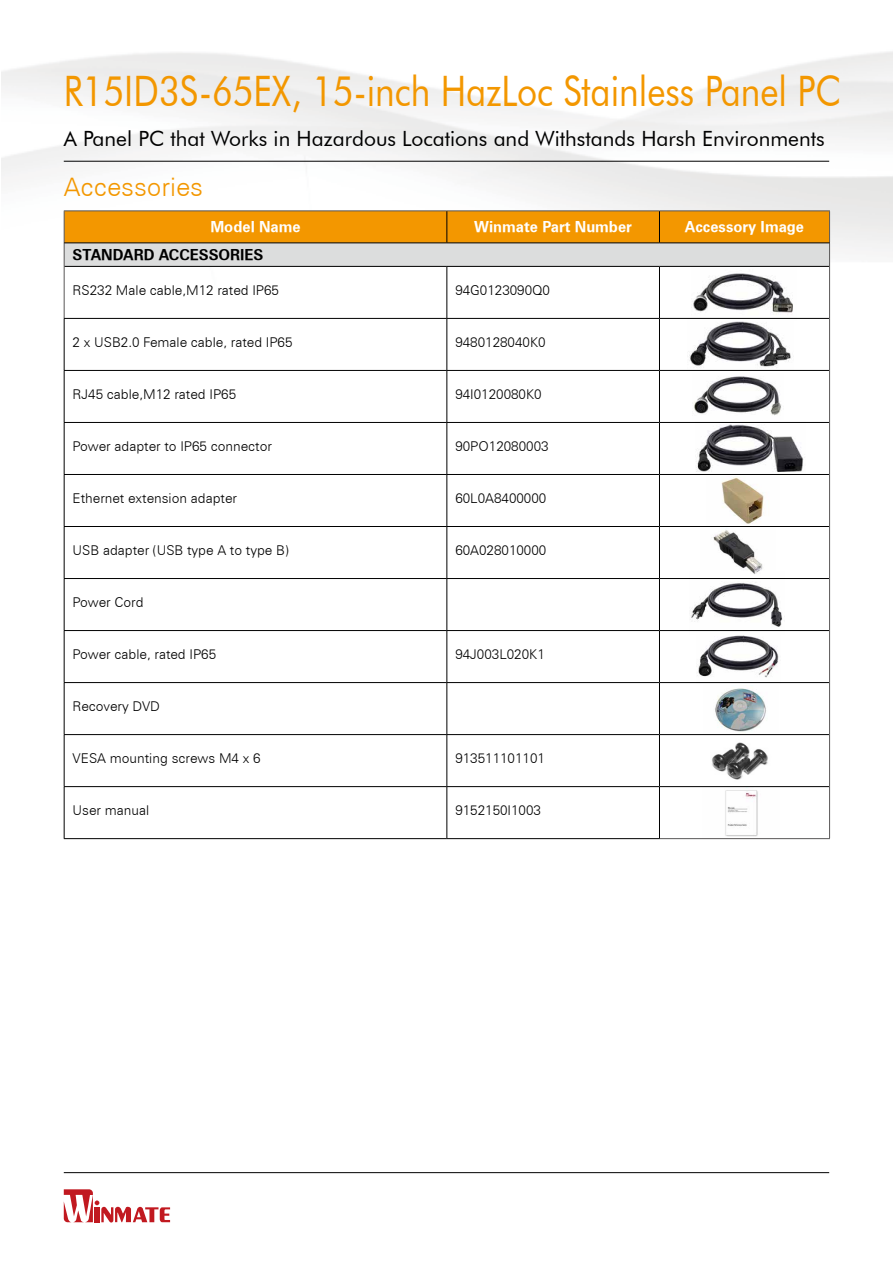
<style>
.page{position:relative;width:893px;height:1263px;background:#fff}
.page>*{position:absolute;margin:0;border:0;box-sizing:border-box;transform-origin:0 0}
.t1{font:42px "Futura BT";color:#f39700;scale:.84 1}
.t2{font:300 25.5px "Zurich BT";color:#f39700}
.t3{font:21px "Futura BT";color:#000}
.t4{font:15px "Zurich Bold BT";color:#fff}
.t5{font:15px "Zurich Bold BT";color:#000}
.t6{font:300 13.5px "Zurich BT";color:#000}
</style>
<div class="page">
<svg style="left:64px;top:1189px;width:106px;height:33px"></svg>
<hr style="left:64px;top:1172px;width:765px;height:1px;background:#000">
<hr style="left:64px;top:161px;width:765px;height:1px;background:#000">
<img style="left:725px;top:790px;width:33px;height:47px">
<img style="left:712px;top:742px;width:56px;height:38px">
<img style="left:696px;top:635px;width:84px;height:49px">
<img style="left:689px;top:582px;width:96px;height:50px">
<img style="left:713px;top:530px;width:50px;height:44px">
<img style="left:721px;top:477px;width:43px;height:47px">
<img style="left:695px;top:421px;width:111px;height:51px">
<img style="left:693px;top:376px;width:88px;height:40px">
<img style="left:688px;top:321px;width:103px;height:46px">
<img style="left:692px;top:269px;width:104px;height:49px">
<hr style="left:64px;top:210px;width:383px;height:1px;background:#595757">
<hr style="left:447px;top:210px;width:212px;height:1px;background:#595757">
<hr style="left:659px;top:210px;width:171px;height:1px;background:#595757">
<svg style="left:64px;top:211px;width:766px;height:55px;background:#e5b25c"></svg>
<hr style="left:64px;top:266px;width:1px;height:52px;background:#595757">
<hr style="left:829px;top:266px;width:1px;height:52px;background:#595757">
<hr style="left:829px;top:318px;width:1px;height:52px;background:#595757">
<hr style="left:829px;top:370px;width:1px;height:52px;background:#595757">
<hr style="left:829px;top:422px;width:1px;height:52px;background:#595757">
<hr style="left:829px;top:474px;width:1px;height:52px;background:#595757">
<hr style="left:829px;top:526px;width:1px;height:52px;background:#595757">
<hr style="left:829px;top:578px;width:1px;height:52px;background:#595757">
<hr style="left:829px;top:630px;width:1px;height:52px;background:#595757">
<hr style="left:829px;top:682px;width:1px;height:53px;background:#595757">
<hr style="left:829px;top:735px;width:1px;height:52px;background:#595757">
<hr style="left:829px;top:787px;width:1px;height:51px;background:#595757">
<hr style="left:660px;top:838px;width:170px;height:1px;background:#595757">
<hr style="left:446px;top:211px;width:1px;height:31px;background:#000">
<hr style="left:659px;top:211px;width:1px;height:31px;background:#000">
<hr style="left:64px;top:242px;width:383px;height:1px;background:#000">
<hr style="left:447px;top:242px;width:212px;height:1px;background:#000">
<hr style="left:659px;top:242px;width:171px;height:1px;background:#000">
<hr style="left:65px;top:266px;width:382px;height:1px;background:#000">
<hr style="left:447px;top:266px;width:212px;height:1px;background:#000">
<hr style="left:446px;top:267px;width:1px;height:51px;background:#000">
<hr style="left:659px;top:266px;width:170px;height:1px;background:#000">
<hr style="left:659px;top:267px;width:1px;height:51px;background:#000">
<hr style="left:446px;top:319px;width:1px;height:51px;background:#000">
<hr style="left:659px;top:318px;width:170px;height:1px;background:#000">
<hr style="left:64px;top:370px;width:383px;height:1px;background:#000">
<hr style="left:447px;top:370px;width:212px;height:1px;background:#000">
<hr style="left:446px;top:371px;width:1px;height:51px;background:#000">
<hr style="left:659px;top:370px;width:170px;height:1px;background:#000">
<hr style="left:64px;top:422px;width:383px;height:1px;background:#000">
<hr style="left:447px;top:422px;width:212px;height:1px;background:#000">
<hr style="left:446px;top:423px;width:1px;height:51px;background:#000">
<hr style="left:659px;top:422px;width:170px;height:1px;background:#000">
<hr style="left:64px;top:474px;width:383px;height:1px;background:#000">
<hr style="left:447px;top:474px;width:212px;height:1px;background:#000">
<hr style="left:446px;top:475px;width:1px;height:51px;background:#000">
<hr style="left:659px;top:474px;width:170px;height:1px;background:#000">
<hr style="left:64px;top:526px;width:383px;height:1px;background:#000">
<hr style="left:447px;top:526px;width:212px;height:1px;background:#000">
<hr style="left:446px;top:527px;width:1px;height:51px;background:#000">
<hr style="left:659px;top:526px;width:170px;height:1px;background:#000">
<hr style="left:64px;top:578px;width:383px;height:1px;background:#000">
<hr style="left:447px;top:578px;width:212px;height:1px;background:#000">
<hr style="left:446px;top:579px;width:1px;height:51px;background:#000">
<hr style="left:659px;top:578px;width:170px;height:1px;background:#000">
<hr style="left:64px;top:630px;width:383px;height:1px;background:#000">
<hr style="left:447px;top:630px;width:212px;height:1px;background:#000">
<hr style="left:446px;top:631px;width:1px;height:51px;background:#000">
<hr style="left:659px;top:630px;width:170px;height:1px;background:#000">
<hr style="left:64px;top:682px;width:383px;height:1px;background:#000">
<hr style="left:447px;top:682px;width:212px;height:1px;background:#000">
<hr style="left:446px;top:683px;width:1px;height:51px;background:#000">
<hr style="left:659px;top:682px;width:170px;height:1px;background:#000">
<hr style="left:64px;top:734px;width:383px;height:1px;background:#000">
<hr style="left:447px;top:734px;width:212px;height:1px;background:#000">
<hr style="left:446px;top:735px;width:1px;height:51px;background:#000">
<hr style="left:659px;top:734px;width:170px;height:1px;background:#000">
<hr style="left:64px;top:786px;width:383px;height:1px;background:#000">
<hr style="left:447px;top:786px;width:212px;height:1px;background:#000">
<hr style="left:446px;top:787px;width:1px;height:51px;background:#000">
<hr style="left:659px;top:786px;width:170px;height:1px;background:#000">
<hr style="left:64px;top:318px;width:383px;height:1px;background:#000">
<hr style="left:64px;top:319px;width:1px;height:51px;background:#000">
<hr style="left:447px;top:318px;width:212px;height:1px;background:#000">
<hr style="left:659px;top:319px;width:1px;height:51px;background:#000">
<hr style="left:64px;top:371px;width:1px;height:51px;background:#000">
<hr style="left:659px;top:371px;width:1px;height:51px;background:#000">
<hr style="left:64px;top:423px;width:1px;height:51px;background:#000">
<hr style="left:659px;top:423px;width:1px;height:51px;background:#000">
<hr style="left:64px;top:475px;width:1px;height:51px;background:#000">
<hr style="left:659px;top:475px;width:1px;height:51px;background:#000">
<hr style="left:64px;top:527px;width:1px;height:51px;background:#000">
<hr style="left:659px;top:527px;width:1px;height:51px;background:#000">
<hr style="left:64px;top:579px;width:1px;height:51px;background:#000">
<hr style="left:659px;top:579px;width:1px;height:51px;background:#000">
<hr style="left:64px;top:631px;width:1px;height:51px;background:#000">
<hr style="left:659px;top:631px;width:1px;height:51px;background:#000">
<hr style="left:64px;top:683px;width:1px;height:51px;background:#000">
<hr style="left:659px;top:683px;width:1px;height:51px;background:#000">
<hr style="left:64px;top:735px;width:1px;height:51px;background:#000">
<hr style="left:659px;top:735px;width:1px;height:51px;background:#000">
<hr style="left:64px;top:787px;width:1px;height:51px;background:#000">
<hr style="left:659px;top:787px;width:1px;height:51px;background:#000">
<hr style="left:64px;top:838px;width:383px;height:1px;background:#000">
<hr style="left:447px;top:838px;width:213px;height:1px;background:#000">
<img style="left:715px;top:685px;width:51px;height:47px">
<h1 class="t1" style="left:64px;top:66px;width:927px">R15ID3S-65EX, 15-inch HazLoc Stainless Panel PC</h1>
<h3 class="t3" style="left:64px;top:125px;width:762px">A Panel PC that Works in Hazardous Locations and Withstands Harsh Environments</h3>
<h2 class="t2" style="left:64px;top:172px;width:141px">Accessories</h2>
<p class="t4" style="left:210px;top:218px;width:92px">Model Name</p>
<p class="t4" style="left:474px;top:218px;width:159px">Winmate Part Number</p>
<p class="t4" style="left:685px;top:218px;width:121px">Accessory Image</p>
<p class="t5" style="left:73px;top:246px;width:192px">STANDARD ACCESSORIES</p>
<p class="t6" style="left:73px;top:282px;width:208px">RS232 Male cable,M12 rated IP65</p>
<p class="t6" style="left:455px;top:282px;width:96px">94G0123090Q0</p>
<p class="t6" style="left:73px;top:334px;width:221px">2 x USB2.0 Female cable, rated IP65</p>
<p class="t6" style="left:455px;top:334px;width:92px">9480128040K0</p>
<p class="t6" style="left:73px;top:386px;width:165px">RJ45 cable,M12 rated IP65</p>
<p class="t6" style="left:455px;top:386px;width:88px">94I0120080K0</p>
<p class="t6" style="left:73px;top:438px;width:201px">Power adapter to IP65 connector</p>
<p class="t6" style="left:455px;top:438px;width:95px">90PO12080003</p>
<p class="t6" style="left:73px;top:490px;width:166px">Ethernet extension adapter</p>
<p class="t6" style="left:455px;top:490px;width:92px">60L0A8400000</p>
<p class="t6" style="left:73px;top:542px;width:218px">USB adapter (USB type A to type B)</p>
<p class="t6" style="left:455px;top:542px;width:93px">60A028010000</p>
<p class="t6" style="left:73px;top:594px;width:72px">Power Cord</p>
<p class="t6" style="left:73px;top:646px;width:145px">Power cable, rated IP65</p>
<p class="t6" style="left:455px;top:646px;width:91px">94J003L020K1</p>
<p class="t6" style="left:73px;top:698px;width:89px">Recovery DVD</p>
<p class="t6" style="left:73px;top:750px;width:189px">VESA mounting screws M4 x 6</p>
<p class="t6" style="left:455px;top:750px;width:91px">913511101101</p>
<p class="t6" style="left:73px;top:802px;width:78px">User manual</p>
<p class="t6" style="left:455px;top:802px;width:87px">9152150I1003</p>
</div>
